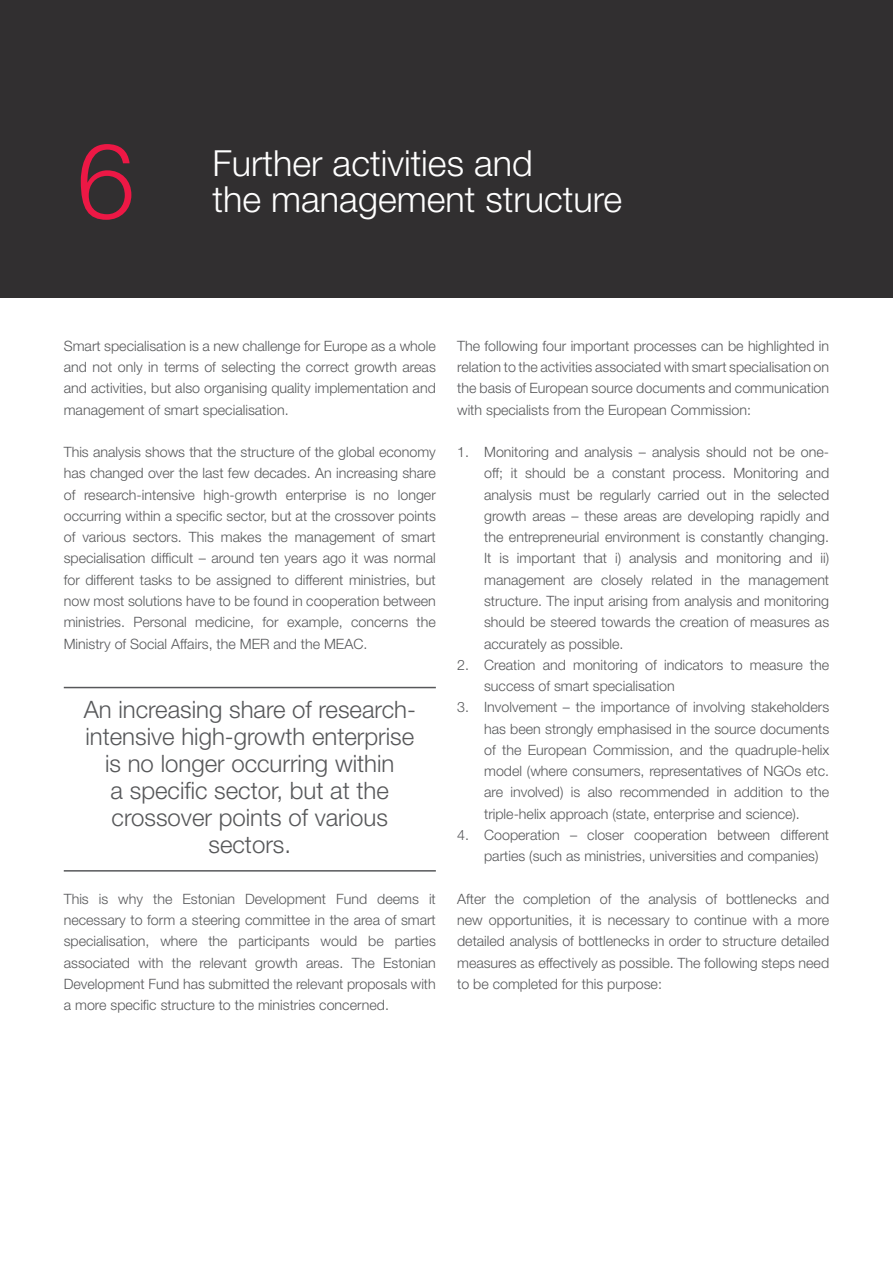
<style>
.page{position:relative;width:893px;height:1263px;background:#fff}
.page>*{position:absolute;margin:0;border:0;box-sizing:border-box;transform-origin:0 0}
.t1{font:300 105px "Helvetica Neue LT Std";color:#ed1845}
.t2{font:300 36px "Helvetica Neue LT Std";color:#fff}
.t3{font:300 24px/27px "Helvetica Neue LT Std";color:#57585a;text-align:center}
.t4{font:300 14.25px/21.3px "Helvetica Neue LT Std";color:#57585a;text-align:justify}
</style>
<div class="page">
<div style="left:0;top:0;width:893px;height:298px;background:#312f30"></div>
<hr style="left:64px;top:687px;width:372px;height:1px;background:#57585a">
<hr style="left:64px;top:870px;width:372px;height:1px;background:#57585a">
<h1 class="t1" style="left:77px;top:143px;width:60px">6</h1>
<h2 class="t2" style="left:213px;top:150px;width:322px">Further activities and</h2>
<h2 class="t2" style="left:213px;top:186px;width:411px">the management structure</h2>
<p class="t4" style="left:64px;top:337px;width:374px">Smart specialisation is a new challenge for Europe as a whole and not only in terms of selecting the correct growth areas and activities, but also organising quality implementation and management of smart specialisation.</p>
<p class="t4" style="left:64px;top:443px;width:374px">This analysis shows that the structure of the global economy has changed over the last few decades. An increasing share of research-intensive high-growth enterprise is no longer occurring within a specific sector, but at the crossover points of various sectors. This makes the management of smart specialisation difficult – around ten years ago it was normal for different tasks to be assigned to different ministries, but now most solutions have to be found in cooperation between ministries. Personal medicine, for example, concerns the Ministry of Social Affairs, the MER and the MEAC.</p>
<h3 class="t3" style="left:84px;top:698px;width:334px">An increasing share of research&shy;intensive high-growth enterprise is no longer occurring within<br>a specific sector, but at the crossover points of various sectors.</h3>
<p class="t4" style="left:64px;top:889px;width:374px">This is why the Estonian Development Fund deems it necessary to form a steering committee in the area of smart specialisation, where the participants would be parties associated with the relevant growth areas. The Estonian Development Fund has submitted the relevant proposals with a more specific structure to the ministries concerned.</p>
<p class="t4" style="left:457px;top:337px;width:374px">The following four important processes can be highlighted in relation to the activities associated with smart specialisation on the basis of European source documents and communication with specialists from the European Commission:</p>
<p class="t4" style="left:484px;top:443px;width:347px;text-indent:-27px">1. Monitoring and analysis – analysis should not be one&shy;off; it should be a constant process. Monitoring and analysis must be regularly carried out in the selected growth areas – these areas are developing rapidly and the entrepreneurial environment is constantly changing.<br>It is important that i) analysis and monitoring and ii) management are closely related in the management structure. The input arising from analysis and monitoring should be steered towards the creation of measures as accurately as possible.</p>
<p class="t4" style="left:484px;top:655px;width:347px;text-indent:-27px">2. Creation and monitoring of indicators to measure the success of smart specialisation</p>
<p class="t4" style="left:484px;top:698px;width:347px;text-indent:-27px">3. Involvement – the importance of involving stakeholders has been strongly emphasised in the source documents of the European Commission, and the quadruple-helix model (where consumers, representatives of NGOs etc. are involved) is also recommended in addition to the triple-helix approach (state, enterprise and science).</p>
<p class="t4" style="left:484px;top:826px;width:347px;text-indent:-27px">4. Cooperation – closer cooperation between different parties (such as ministries, universities and companies)</p>
<p class="t4" style="left:457px;top:889px;width:374px">After the completion of the analysis of bottlenecks and new opportunities, it is necessary to continue with a more detailed analysis of bottlenecks in order to structure detailed measures as effectively as possible. The following steps need to be completed for this purpose:</p>
</div>
